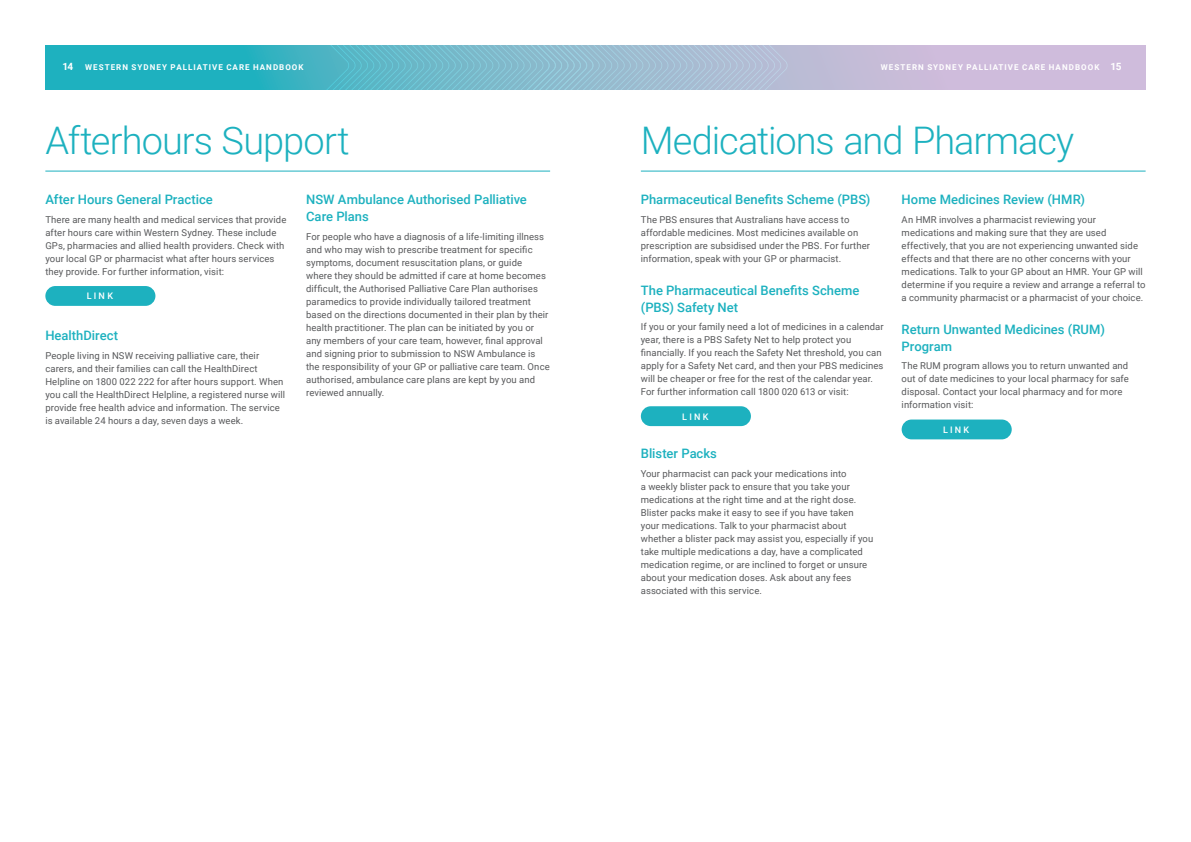
<style>
.page{position:relative;width:1191px;height:842px;background:#fff}
.page>*{position:absolute;margin:0;border:0;box-sizing:border-box;transform-origin:0 0}
.t1{font:300 38px "Roboto";letter-spacing:-.025em;color:#1db1bf}
.t2{font:500 13px/17px "Roboto";color:#1db1bf}
.t3{font:9.5px/13px "Roboto";letter-spacing:.01em;color:#58595b}
.t4{font:500 9px "Roboto";letter-spacing:.25em;color:#fff}
.t5{font:700 8px "Roboto";letter-spacing:.13em;color:#fff}
.s1{font-size:10px}
</style>
<div class="page">
<svg style="left:45px;top:45px;width:1100px;height:44px;background:#81b7ce"></svg>
<svg style="left:324px;top:45px;width:463px;height:44px;background:#8abccf"></svg>
<hr style="left:45px;top:171px;width:505px;height:1px;background:#1db1bf">
<hr style="left:641px;top:171px;width:504px;height:1px;background:#1db1bf">
<div style="left:45px;top:286px;width:110px;height:20px;background:#1db1bf;border-radius:10px"></div>
<div style="left:641px;top:406px;width:110px;height:20px;background:#1db1bf;border-radius:10px"></div>
<div style="left:901px;top:419px;width:110px;height:20px;background:#1db1bf;border-radius:10px"></div>
<p class="t5" style="left:62px;top:62px;width:243px"><span class="s1">14</span> WESTERN SYDNEY PALLIATIVE CARE HANDBOOK</p>
<p class="t5" style="left:881px;top:62px;width:242px">WESTERN SYDNEY PALLIATIVE CARE HANDBOOK <span class="s1">15</span></p>
<h1 class="t1" style="left:45px;top:113px;width:306px">Afterhours Support</h1>
<h1 class="t1" style="left:641px;top:113px;width:435px">Medications and Pharmacy</h1>
<h2 class="t2" style="left:45px;top:190px;width:169px">After Hours General Practice</h2>
<p class="t3" style="left:45px;top:212px;width:242px">There are many health and medical services that provide after hours care within Western Sydney. These include GPs, pharmacies and allied health providers. Check with your local GP or pharmacist what after hours services they provide. For further information, visit:</p>
<p class="t4" style="left:87px;top:290px;width:28px">LINK</p>
<h2 class="t2" style="left:45px;top:327px;width:74px">HealthDirect</h2>
<p class="t3" style="left:45px;top:349px;width:241px">People living in NSW receiving palliative care, their carers, and their families can call the HealthDirect Helpline on 1800 022 222 for after hours support. When you call the HealthDirect Helpline, a registered nurse will provide free health advice and information. The service is available 24 hours a day, seven days a week.</p>
<h2 class="t2" style="left:641px;top:190px;width:231px">Pharmaceutical Benefits Scheme (PBS)</h2>
<p class="t3" style="left:641px;top:212px;width:231px">The PBS ensures that Australians have access to affordable medicines. Most medicines available on prescription are subsidised under the PBS. For further information, speak with your GP or pharmacist.</p>
<h2 class="t2" style="left:641px;top:281px;width:220px">The Pharmaceutical Benefits Scheme (PBS) Safety Net</h2>
<p class="t3" style="left:641px;top:320px;width:244px">If you or your family need a lot of medicines in a calendar year, there is a PBS Safety Net to help protect you financially. If you reach the Safety Net threshold, you can apply for a Safety Net card, and then your PBS medicines will be cheaper or free for the rest of the calendar year.<br>For further information call 1800 020 613 or visit:</p>
<p class="t4" style="left:682px;top:410px;width:28px">LINK</p>
<h2 class="t2" style="left:641px;top:444px;width:77px">Blister Packs</h2>
<p class="t3" style="left:641px;top:466px;width:234px">Your pharmacist can pack your medications into<br>a weekly blister pack to ensure that you take your medications at the right time and at the right dose.<br>Blister packs make it easy to see if you have taken your medications. Talk to your pharmacist about whether a blister pack may assist you, especially if you take multiple medications a day, have a complicated medication regime, or are inclined to forget or unsure about your medication doses. Ask about any fees associated with this service.</p>
<h2 class="t2" style="left:901px;top:190px;width:185px">Home Medicines Review (HMR)</h2>
<p class="t3" style="left:901px;top:212px;width:245px">An HMR involves a pharmacist reviewing your medications and making sure that they are used effectively, that you are not experiencing unwanted side effects and that there are no other concerns with your medications. Talk to your GP about an HMR. Your GP will determine if you require a review and arrange a referral to a community pharmacist or a pharmacist of your choice.</p>
<h2 class="t2" style="left:901px;top:320px;width:205px">Return Unwanted Medicines (RUM)<br>Program</h2>
<p class="t3" style="left:901px;top:359px;width:229px">The RUM program allows you to return unwanted and out of date medicines to your local pharmacy for safe disposal. Contact your local pharmacy and for more information visit:</p>
<p class="t4" style="left:943px;top:423px;width:28px">LINK</p>
<h2 class="t2" style="left:306px;top:190px;width:222px">NSW Ambulance Authorised Palliative<br>Care Plans</h2>
<p class="t3" style="left:306px;top:229px;width:245px">For people who have a diagnosis of a life-limiting illness and who may wish to prescribe treatment for specific symptoms, document resuscitation plans, or guide where they should be admitted if care at home becomes difficult, the Authorised Palliative Care Plan authorises paramedics to provide individually tailored treatment based on the directions documented in their plan by their health practitioner. The plan can be initiated by you or any members of your care team, however, final approval and signing prior to submission to NSW Ambulance is the responsibility of your GP or palliative care team. Once authorised, ambulance care plans are kept by you and reviewed annually.</p>
</div>
